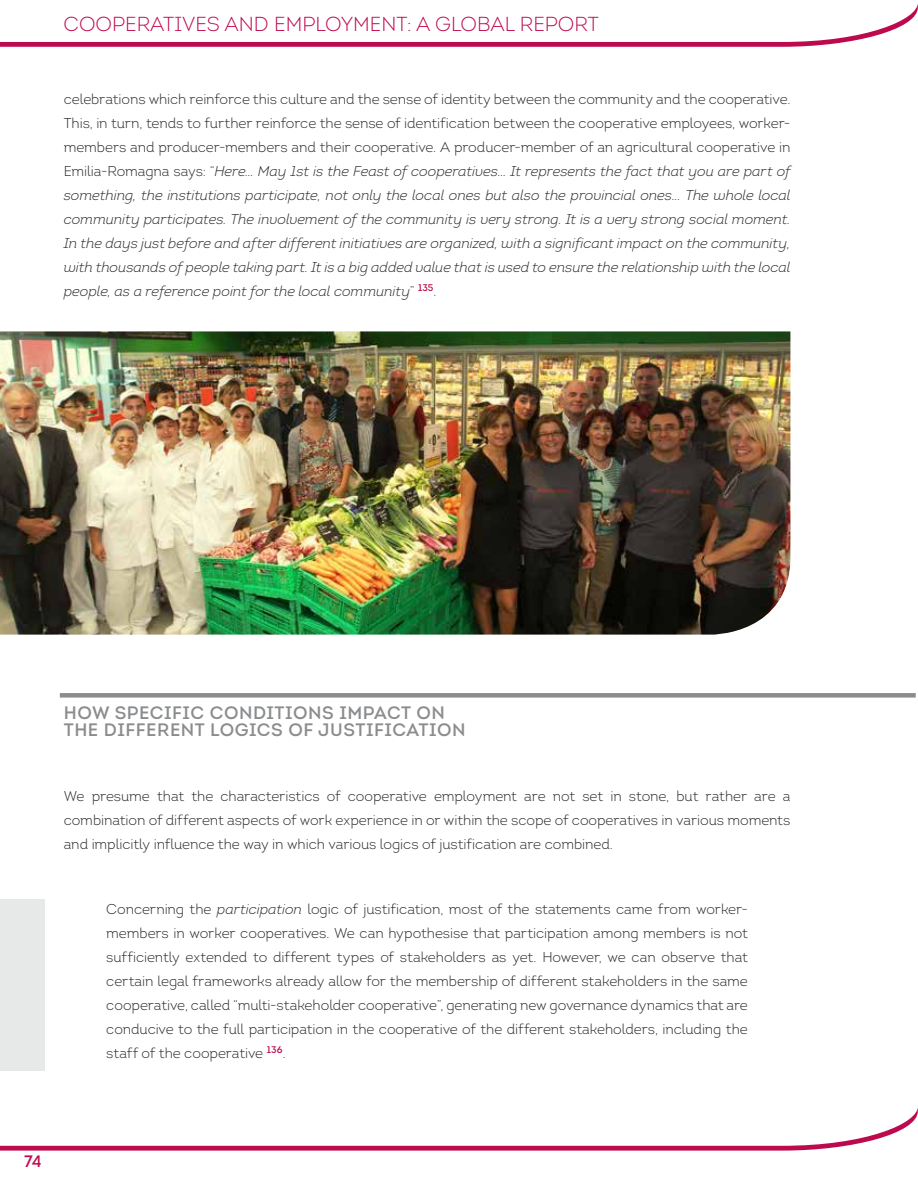
<style>
.page{position:relative;width:918px;height:1188px;background:#fff}
.page>*{position:absolute;margin:0;border:0;box-sizing:border-box;transform-origin:0 0}
.t1{font:300 20.25px "Intro";color:#bd094d}
.t2{font:18px "Intro";color:#8a8c8e}
.t3{font:16.5px "Intro";color:#bd094d}
.t4{font:italic 300 14.25px/24px "Intro";letter-spacing:-.005em;color:#231f20;text-align:justify}
.t5{font:300 14.25px/24px "Intro";letter-spacing:-.005em;color:#231f20;text-align:justify}
.s1{font-style:normal}
.s2{font-style:italic}
</style>
<div class="page">
<svg style="left:0;top:1107px;width:918px;height:44px"></svg>
<svg style="left:0;top:3px;width:918px;height:44px"></svg>
<div style="left:0;top:899px;width:44px;height:171px;background:#e7e8e8"></div>
<img style="left:0;top:331px;width:790px;height:304px">
<div style="left:60px;top:693px;width:856px;height:5px;background:#8a8c8e"></div>
<h1 class="t1" style="left:64px;top:12px;width:537px">COOPERATIVES AND EMPLOYMENT: A GLOBAL REPORT</h1>
<p class="t4" style="left:64px;top:87px;width:728px"><span class="s1">celebrations which reinforce this culture and the sense of identity between the community and the cooperative.<br>This, in turn, tends to further reinforce the sense of identification between the cooperative employees, worker&shy;members and producer-members and their cooperative. A producer-member of an agricultural cooperative in Emilia-Romagna says: “</span>Here... May 1st is the Feast of cooperatives... It represents the fact that you are part of something, the institutions participate, not only the local ones but also the provincial ones... The whole local community participates. The involvement of the community is very strong. It is a very strong social moment.<br>In the days just before and after different initiatives are organized, with a significant impact on the community, with thousands of people taking part. It is a big added value that is used to ensure the relationship with the local people, as a reference point for the local community<span class="s1">”</span> <sup>135</sup><span class="s1">.</span></p>
<p class="t2" style="left:64px;top:701px;width:63px">HOW SPECIFIC</p>
<p class="t2" style="left:210px;top:701px;width:14px">CONDITIONS</p>
<p class="t2" style="left:339px;top:701px;width:13px">IMPACT</p>
<p class="t2" style="left:416px;top:701px;width:15px">ON</p>
<p class="t2" style="left:64px;top:719px;width:13px">THE</p>
<p class="t2" style="left:104px;top:719px;width:13px">DIFFERENT</p>
<p class="t2" style="left:210px;top:719px;width:13px">LOGICS</p>
<p class="t2" style="left:288px;top:719px;width:67px">OF JUSTIFICATION</p>
<p class="t5" style="left:64px;top:784px;width:728px">We presume that the characteristics of cooperative employment are not set in stone, but rather are a combination of different aspects of work experience in or within the scope of cooperatives in various moments and implicitly influence the way in which various logics of justification are combined.</p>
<p class="t5" style="left:106px;top:897px;width:643px">Concerning the <span class="s2">participation</span> logic of justification, most of the statements came from worker&shy;members in worker cooperatives. We can hypothesise that participation among members is not sufficiently extended to different types of stakeholders as yet. However, we can observe that certain legal frameworks already allow for the membership of different stakeholders in the same cooperative, called “multi-stakeholder cooperative”, generating new governance dynamics that are conducive to the full participation in the cooperative of the different stakeholders, including the staff of the cooperative <sup>136</sup>.</p>
<p class="t3" style="left:24px;top:1151px;width:19px">74</p>
</div>
